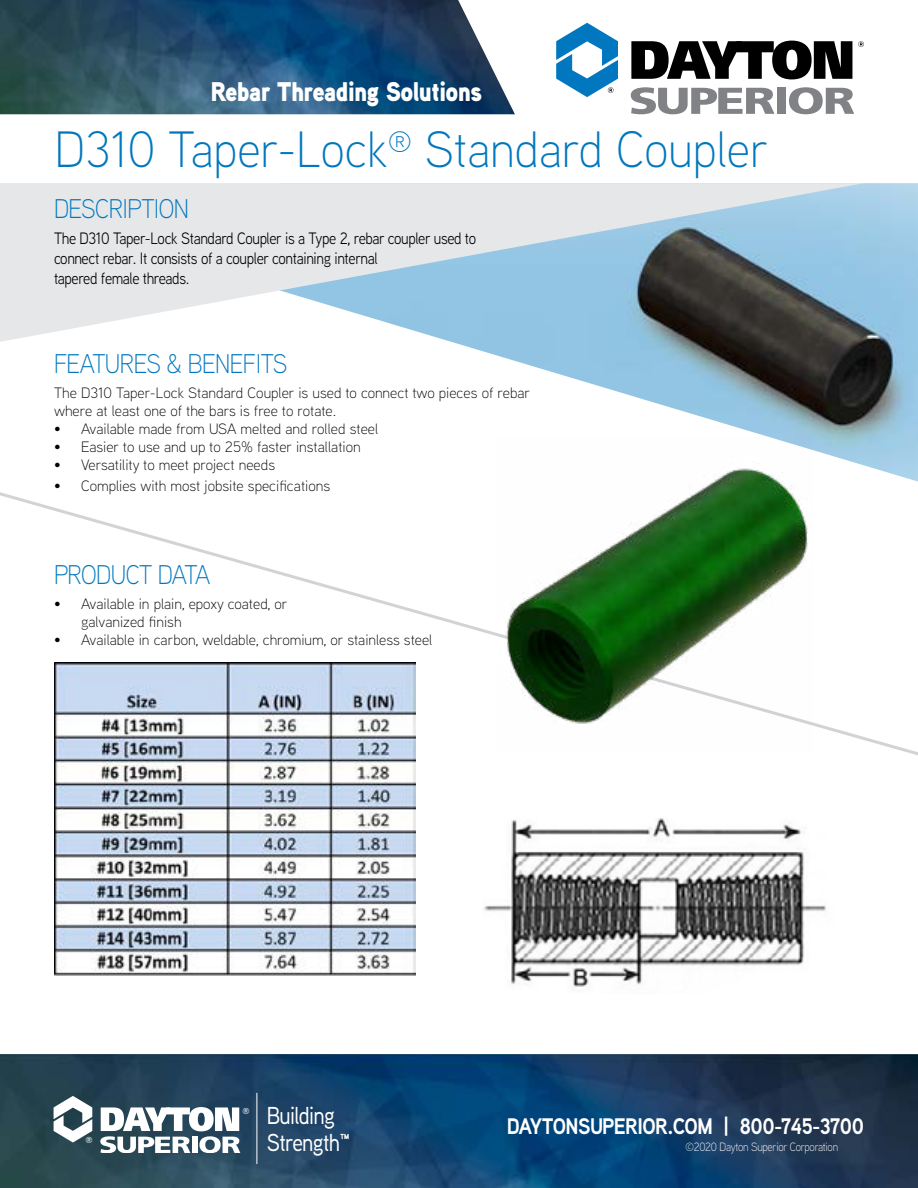
<style>
.page{position:relative;width:918px;height:1188px;background:#fff}
.page>*{position:absolute;margin:0;border:0;box-sizing:border-box;transform-origin:0 0}
.t1{font:300 51px "Aaux Next";color:#0077be;scale:.95 1}
.t2{font:300 27px "Aaux Next";letter-spacing:-.025em;color:#0077be;scale:.9 1}
.t3{font:900 27px "Aaux Next";letter-spacing:-.025em;color:#fff;scale:.9 1}
.t4{font:500 24.45px/27.3px "Aaux Next";letter-spacing:-.03em;color:#fff;scale:.89 1}
.t5{font:700 22.5px "Aaux Next";letter-spacing:-.025em;color:#fff;scale:.9 1}
.t6{font:16.5px/19.8px "Aaux Next";letter-spacing:-.025em;color:#000;scale:.9 1}
.t7{font:300 15px/18px "Aaux Next";color:#000}
.t8{font:300 12px "Aaux Next";letter-spacing:-.025em;color:#fff;scale:.9 1}
.t9{font:8.55px "Humanist 777 BT Roman B";color:#fff}
.s1{font-weight:900}
</style>
<div class="page">
<svg style="left:0;top:492px;width:918px;height:271px"></svg>
<img style="left:452px;top:183px;width:466px;height:299px">
<svg style="left:0;top:183px;width:864px;height:159px;background:#bbcad3"></svg>
<img style="left:0;top:1054px;width:918px;height:134px">
<img style="left:0;top:0;width:515px;height:114px">
<svg style="left:631px;top:41px;width:221px;height:38px"></svg>
<svg style="left:631px;top:87px;width:144px;height:27px"></svg>
<div style="left:777px;top:88px;width:9px;height:26px;background:#808285"></div>
<svg style="left:789px;top:87px;width:65px;height:27px"></svg>
<svg style="left:556px;top:23px;width:62px;height:74px"></svg>
<svg style="left:858px;top:41px;width:6px;height:6px"></svg>
<svg style="left:54px;top:1096px;width:38px;height:47px"></svg>
<svg style="left:100px;top:1107px;width:140px;height:45px"></svg>
<hr style="left:257px;top:1093px;width:1px;height:71px;background:#fff">
<img style="left:498px;top:436px;width:315px;height:316px">
<img style="left:55px;top:662px;width:360px;height:313px">
<img style="left:484px;top:819px;width:342px;height:168px">
<h2 class="t3" style="left:211px;top:72px;width:303px">Rebar Threading Solutions</h2>
<h1 class="t1" style="left:55px;top:116px;width:753px">D310 Taper‑Lock<sup>®</sup> Standard Coupler</h1>
<h2 class="t2" style="left:54px;top:191px;width:152px">DESCRIPTION</h2>
<p class="t6" style="left:54px;top:228px;width:471px">The D310 Taper-Lock Standard Coupler is a Type 2, rebar coupler used to connect rebar. It consists of a coupler containing internal<br>tapered female threads.</p>
<h2 class="t2" style="left:54px;top:346px;width:261px">FEATURES &amp; BENEFITS</h2>
<p class="t7" style="left:54px;top:383px;width:478px">The D310 Taper-Lock Standard Coupler is used to connect two pieces of rebar where at least one of the bars is free to rotate.</p>
<p class="t7" style="left:54px;top:419px;width:326px">• Available made from USA melted and rolled steel</p>
<p class="t7" style="left:54px;top:437px;width:308px">• Easier to use and up to 25% faster installation</p>
<p class="t7" style="left:54px;top:455px;width:223px">• Versatility to meet project needs</p>
<p class="t7" style="left:54px;top:476px;width:278px">• Complies with most jobsite specifications</p>
<h2 class="t2" style="left:54px;top:557px;width:175px">PRODUCT DATA</h2>
<p class="t7" style="left:81px;top:594px;width:208px;text-indent:-27px">• Available in plain, epoxy coated, or galvanized finish</p>
<p class="t7" style="left:54px;top:630px;width:380px">• Available in carbon, weldable, chromium, or stainless steel</p>
<p class="t9" style="left:86px;top:1134px;width:9px">®</p>
<p class="t9" style="left:243px;top:1106px;width:9px">®</p>
<h3 class="t4" style="left:267px;top:1101px;width:95px">Building<br>Strength<span class="s1">™</span></h3>
<h3 class="t5" style="left:507px;top:1110px;width:398px">DAYTONSUPERIOR.COM | 800-745-3700</h3>
<p class="t8" style="left:685px;top:1139px;width:171px">©2020 Dayton Superior Corporation</p>
</div>
